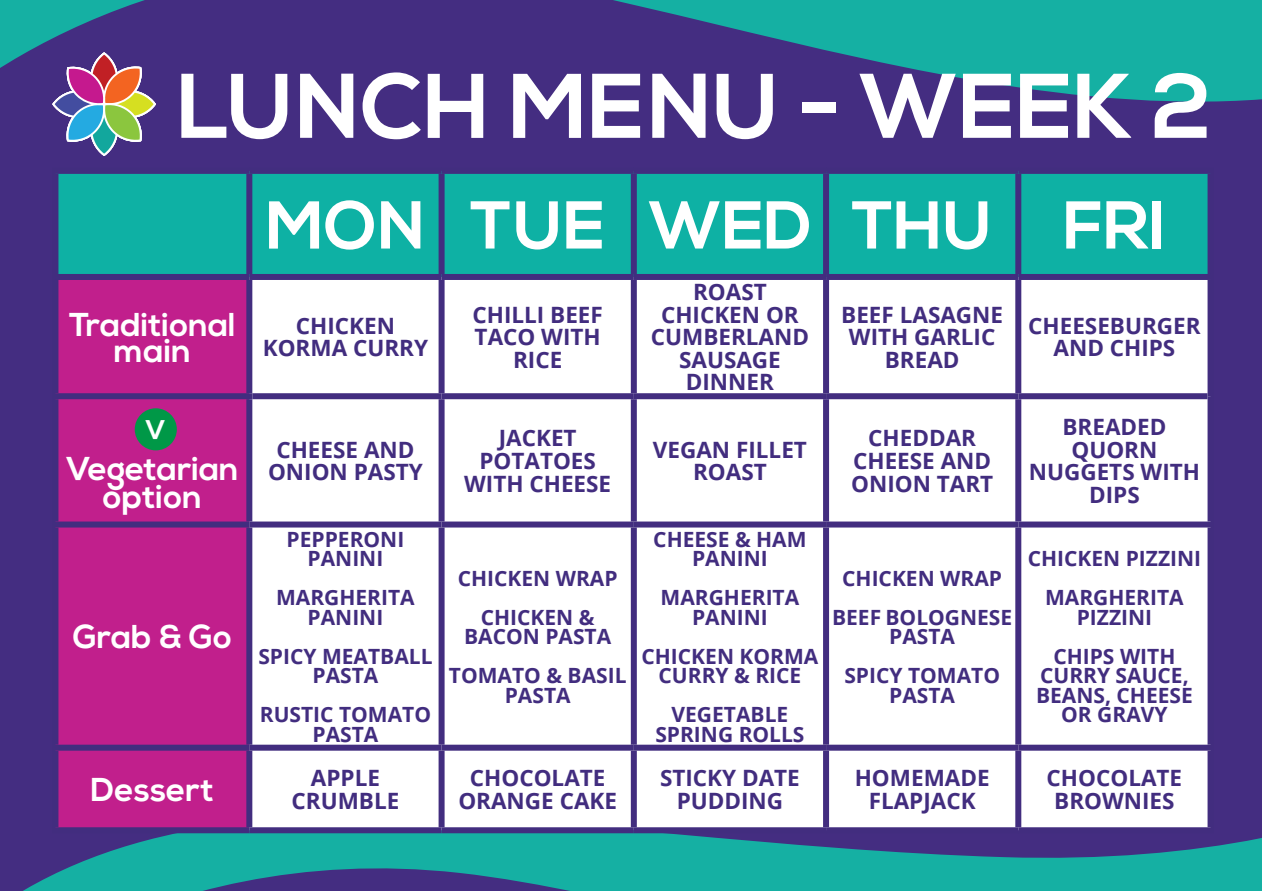
<style>
.page{position:relative;width:1262px;height:891px;background:#442d81}
.page>*{position:absolute;margin:0;border:0;box-sizing:border-box;transform-origin:0 0}
.t1{font:700 91.5px "Nexa";color:#fff}
.t2{font:700 67.5px "Nexa";color:#fff}
.t3{font:700 33px/25.5px "Nexa";color:#fff;text-align:center}
.t4{font:700 27px "Nexa";color:#fff}
.t5{font:700 22.5px/22.5px "Open Sans";color:#422d7f;text-align:center}
.t6{font:700 21px/19.5px "Open Sans";color:#422d7f;text-align:center}
</style>
<div class="page">
<svg style="left:0;top:0;width:1262px;height:102px"></svg>
<svg style="left:23px;top:833px;width:1239px;height:58px;fill:#15b0a3"></svg>
<svg style="left:52px;top:52px;width:104px;height:104px"></svg>
<div style="left:58px;top:174px;width:1149px;height:100px;background:#0eb1a4"></div>
<div style="left:58px;top:280px;width:188px;height:547px;background:#c11f8c"></div>
<div style="left:252px;top:280px;width:955px;height:547px;background:#fff"></div>
<div style="left:637px;top:399px;width:186px;height:345px;background:#fff"></div>
<div style="left:252px;top:393px;width:190px;height:6px;background:#422d7f"></div>
<div style="left:249px;top:521px;width:193px;height:6px;background:#422d7f"></div>
<div style="left:249px;top:744px;width:193px;height:6px;background:#422d7f"></div>
<div style="left:439px;top:750px;width:6px;height:77px;background:#422d7f"></div>
<div style="left:52px;top:521px;width:197px;height:6px;background:#422d7f"></div>
<div style="left:52px;top:744px;width:197px;height:6px;background:#422d7f"></div>
<div style="left:442px;top:393px;width:192px;height:6px;background:#422d7f"></div>
<div style="left:439px;top:399px;width:6px;height:122px;background:#422d7f"></div>
<div style="left:442px;top:521px;width:192px;height:6px;background:#422d7f"></div>
<div style="left:439px;top:527px;width:6px;height:217px;background:#422d7f"></div>
<div style="left:442px;top:744px;width:192px;height:6px;background:#422d7f"></div>
<div style="left:634px;top:393px;width:192px;height:6px;background:#422d7f"></div>
<div style="left:631px;top:399px;width:6px;height:122px;background:#422d7f"></div>
<div style="left:634px;top:521px;width:192px;height:6px;background:#422d7f"></div>
<div style="left:631px;top:527px;width:6px;height:217px;background:#422d7f"></div>
<div style="left:634px;top:744px;width:192px;height:6px;background:#422d7f"></div>
<div style="left:631px;top:750px;width:6px;height:77px;background:#422d7f"></div>
<div style="left:826px;top:393px;width:192px;height:6px;background:#422d7f"></div>
<div style="left:823px;top:399px;width:6px;height:122px;background:#422d7f"></div>
<div style="left:826px;top:521px;width:192px;height:6px;background:#422d7f"></div>
<div style="left:823px;top:527px;width:6px;height:217px;background:#422d7f"></div>
<div style="left:826px;top:744px;width:192px;height:6px;background:#422d7f"></div>
<div style="left:823px;top:750px;width:6px;height:77px;background:#422d7f"></div>
<div style="left:1018px;top:393px;width:189px;height:6px;background:#422d7f"></div>
<div style="left:1015px;top:399px;width:6px;height:122px;background:#422d7f"></div>
<div style="left:1018px;top:521px;width:195px;height:6px;background:#422d7f"></div>
<div style="left:1015px;top:527px;width:6px;height:217px;background:#422d7f"></div>
<div style="left:1018px;top:744px;width:195px;height:6px;background:#422d7f"></div>
<div style="left:1015px;top:750px;width:6px;height:77px;background:#422d7f"></div>
<div style="left:1015px;top:174px;width:6px;height:100px;background:#422d7f"></div>
<div style="left:1015px;top:280px;width:6px;height:113px;background:#422d7f"></div>
<div style="left:631px;top:280px;width:6px;height:113px;background:#422d7f"></div>
<div style="left:823px;top:280px;width:6px;height:113px;background:#422d7f"></div>
<div style="left:439px;top:174px;width:6px;height:100px;background:#422d7f"></div>
<div style="left:631px;top:174px;width:6px;height:100px;background:#422d7f"></div>
<div style="left:823px;top:174px;width:6px;height:100px;background:#422d7f"></div>
<div style="left:439px;top:280px;width:6px;height:113px;background:#422d7f"></div>
<div style="left:246px;top:174px;width:6px;height:100px;background:#422d7f"></div>
<div style="left:52px;top:393px;width:200px;height:6px;background:#422d7f"></div>
<div style="left:135px;top:408px;width:42px;height:42px;background:#009847;border-radius:50%"></div>
<p class="t1" style="left:177px;top:53px;width:1036px">LUNCH MENU - WEEK 2</p>
<p class="t2" style="left:266px;top:186px;width:161px">MON</p>
<p class="t2" style="left:470px;top:186px;width:137px">TUE</p>
<p class="t2" style="left:648px;top:186px;width:165px">WED</p>
<p class="t2" style="left:852px;top:186px;width:143px">THU</p>
<p class="t2" style="left:1063px;top:186px;width:104px">FRI</p>
<p class="t3" style="left:69px;top:313px;width:168px">Traditional main</p>
<p class="t5" style="left:263px;top:314px;width:167px">CHICKEN<br>KORMA CURRY</p>
<p class="t5" style="left:472px;top:303px;width:132px">CHILLI BEEF<br>TACO WITH<br>RICE</p>
<p class="t5" style="left:651px;top:280px;width:160px">ROAST<br>CHICKEN OR<br>CUMBERLAND<br>SAUSAGE<br>DINNER</p>
<p class="t5" style="left:841px;top:303px;width:163px">BEEF LASAGNE<br>WITH GARLIC<br>BREAD</p>
<p class="t5" style="left:1028px;top:314px;width:174px">CHEESEBURGER<br>AND CHIPS</p>
<p class="t4" style="left:146px;top:414px;width:22px">V</p>
<p class="t3" style="left:66px;top:455px;width:174px;line-height:28.5px">Vegetarian option</p>
<p class="t3" style="left:73px;top:625px;width:161px">Grab &amp; Go</p>
<p class="t5" style="left:268px;top:438px;width:156px">CHEESE AND<br>ONION PASTY</p>
<p class="t5" style="left:464px;top:426px;width:149px">JACKET<br>POTATOES<br>WITH CHEESE</p>
<p class="t5" style="left:653px;top:438px;width:156px">VEGAN FILLET<br>ROAST</p>
<p class="t5" style="left:851px;top:426px;width:144px">CHEDDAR<br>CHEESE AND<br>ONION TART</p>
<p class="t5" style="left:1029px;top:415px;width:173px">BREADED<br>QUORN<br>NUGGETS WITH<br>DIPS</p>
<p class="t6" style="left:287px;top:529px;width:119px">PEPPERONI<br>PANINI</p>
<p class="t6" style="left:276px;top:587px;width:140px">MARGHERITA<br>PANINI</p>
<p class="t6" style="left:258px;top:646px;width:176px">SPICY MEATBALL<br>PASTA</p>
<p class="t6" style="left:260px;top:704px;width:173px">RUSTIC TOMATO<br>PASTA</p>
<p class="t6" style="left:458px;top:568px;width:161px">CHICKEN WRAP</p>
<p class="t6" style="left:464px;top:607px;width:149px">CHICKEN &amp;<br>BACON PASTA</p>
<p class="t6" style="left:449px;top:665px;width:179px">TOMATO &amp; BASIL<br>PASTA</p>
<p class="t6" style="left:653px;top:529px;width:155px">CHEESE &amp; HAM<br>PANINI</p>
<p class="t6" style="left:661px;top:587px;width:140px">MARGHERITA<br>PANINI</p>
<p class="t6" style="left:641px;top:646px;width:178px">CHICKEN KORMA<br>CURRY &amp; RICE</p>
<p class="t6" style="left:655px;top:704px;width:151px">VEGETABLE<br>SPRING ROLLS</p>
<p class="t6" style="left:842px;top:568px;width:161px">CHICKEN WRAP</p>
<p class="t6" style="left:832px;top:607px;width:182px">BEEF BOLOGNESE<br>PASTA</p>
<p class="t6" style="left:844px;top:665px;width:157px">SPICY TOMATO<br>PASTA</p>
<p class="t6" style="left:1028px;top:548px;width:175px">CHICKEN PIZZINI</p>
<p class="t6" style="left:1045px;top:587px;width:140px">MARGHERITA<br>PIZZINI</p>
<p class="t6" style="left:1036px;top:646px;width:158px">CHIPS WITH<br>CURRY SAUCE,<br>BEANS, CHEESE<br>OR GRAVY</p>
<p class="t3" style="left:91px;top:778px;width:125px">Dessert</p>
<p class="t5" style="left:292px;top:766px;width:109px">APPLE<br>CRUMBLE</p>
<p class="t5" style="left:458px;top:766px;width:160px">CHOCOLATE<br>ORANGE CAKE</p>
<p class="t5" style="left:660px;top:766px;width:141px">STICKY DATE<br>PUDDING</p>
<p class="t5" style="left:855px;top:766px;width:136px">HOMEMADE<br>FLAPJACK</p>
<p class="t5" style="left:1047px;top:766px;width:137px">CHOCOLATE<br>BROWNIES</p>
</div>
